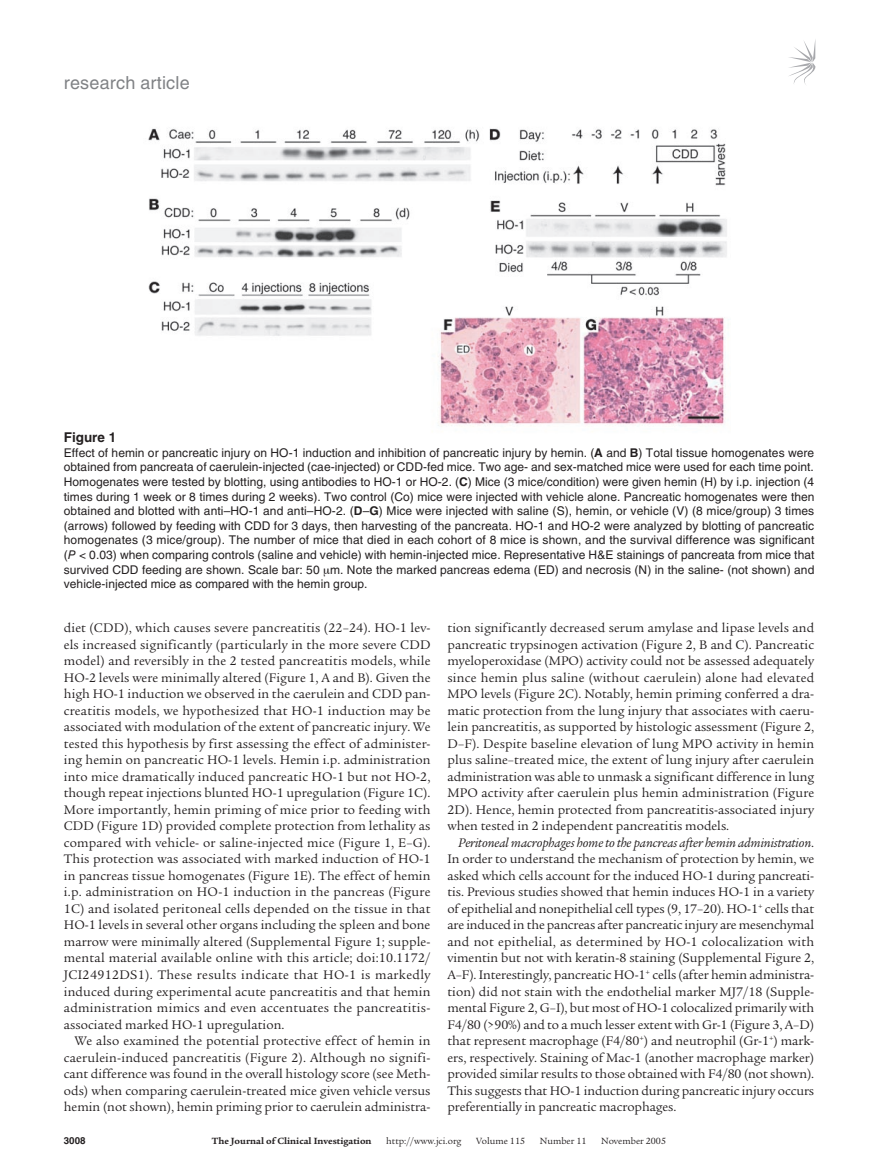
<style>
.page{position:relative;width:878px;height:1174px;background:#fff}
.page>*{position:absolute;margin:0;border:0;box-sizing:border-box;transform-origin:0 0}
.t1{font:18px "Helvetica LT Std";letter-spacing:.01em;color:#808285}
.t2{font:13.5px/16.5px "Legacy Serif Std";color:#231f20;text-align:justify}
.t3{font:700 13.5px "Helvetica LT Std";color:#231f20}
.t4{font:12px/14.7px "Helvetica LT Std";letter-spacing:.005em;color:#231f20;text-align:justify}
.t5{font:9.75px "Legacy Serif Std";color:#231f20}
.t6{font:700 9.75px "Legacy Serif Std";color:#231f20}
.t7{font:700 9.75px "Helvetica LT Std";color:#231f20}
.s1{font-weight:700}
.s2{font-style:italic}
</style>
<div class="page">
<svg style="left:789px;top:41px;width:26px;height:44px"></svg>
<img style="left:148px;top:128px;width:579px;height:299px">
<h1 class="t1" style="left:64px;top:72px;width:127px">research article</h1>
<p class="t3" style="left:64px;top:429px;width:54px">Figure 1</p>
<p class="t4" style="left:64px;top:445px;width:752px">Effect of hemin or pancreatic injury on HO-1 induction and inhibition of pancreatic injury by hemin. (<span class="s1">A</span> and <span class="s1">B</span>) Total tissue homogenates were obtained from pancreata of caerulein-injected (cae-injected) or CDD-fed mice. Two age- and sex-matched mice were used for each time point.<br>Homogenates were tested by blotting, using antibodies to HO-1 or HO-2. (<span class="s1">C</span>) Mice (3 mice/condition) were given hemin (H) by i.p. injection (4 times during 1 week or 8 times during 2 weeks). Two control (Co) mice were injected with vehicle alone. Pancreatic homogenates were then obtained and blotted with anti–HO-1 and anti–HO-2. (<span class="s1">D</span>–<span class="s1">G</span>) Mice were injected with saline (S), hemin, or vehicle (V) (8 mice/group) 3 times (arrows) followed by feeding with CDD for 3 days, then harvesting of the pancreata. HO-1 and HO-2 were analyzed by blotting of pancreatic homogenates (3 mice/group). The number of mice that died in each cohort of 8 mice is shown, and the survival difference was significant (<span class="s2">P</span> &lt; 0.03) when comparing controls (saline and vehicle) with hemin-injected mice. Representative H&amp;E stainings of pancreata from mice that survived CDD feeding are shown. Scale bar: 50 m. Note the marked pancreas edema (ED) and necrosis (N) in the saline- (not shown) and vehicle-injected mice as compared with the hemin group.</p>
<p class="t2" style="left:64px;top:620px;width:368px">diet (CDD), which causes severe pancreatitis (22–24). HO-1 lev&shy;els increased significantly (particularly in the more severe CDD model) and reversibly in the 2 tested pancreatitis models, while HO-2 levels were minimally altered (Figure 1, A and B). Given the high HO-1 induction we observed in the caerulein and CDD pan&shy;creatitis models, we hypothesized that HO-1 induction may be associated with modulation of the extent of pancreatic injury. We tested this hypothesis by first assessing the effect of administer&shy;ing hemin on pancreatic HO-1 levels. Hemin i.p. administration into mice dramatically induced pancreatic HO-1 but not HO-2, though repeat injections blunted HO-1 upregulation (Figure 1C).<br>More importantly, hemin priming of mice prior to feeding with CDD (Figure 1D) provided complete protection from lethality as compared with vehicle- or saline-injected mice (Figure 1, E–G).<br>This protection was associated with marked induction of HO-1 in pancreas tissue homogenates (Figure 1E). The effect of hemin i.p. administration on HO-1 induction in the pancreas (Figure 1C) and isolated peritoneal cells depended on the tissue in that HO-1 levels in several other organs including the spleen and bone marrow were minimally altered (Supplemental Figure 1; supple&shy;mental material available online with this article; doi:10.1172/ JCI24912DS1). These results indicate that HO-1 is markedly induced during experimental acute pancreatitis and that hemin administration mimics and even accentuates the pancreatitis&shy;associated marked HO-1 upregulation.</p>
<p class="t2" style="left:64px;top:1032px;width:368px;text-indent:11px">We also examined the potential protective effect of hemin in caerulein-induced pancreatitis (Figure 2). Although no signifi&shy;cant difference was found in the overall histology score (see Meth&shy;ods) when comparing caerulein-treated mice given vehicle versus hemin (not shown), hemin priming prior to caerulein administra-</p>
<p class="t2" style="left:447px;top:620px;width:368px">tion significantly decreased serum amylase and lipase levels and pancreatic trypsinogen activation (Figure 2, B and C). Pancreatic myeloperoxidase (MPO) activity could not be assessed adequately since hemin plus saline (without caerulein) alone had elevated MPO levels (Figure 2C). Notably, hemin priming conferred a dra&shy;matic protection from the lung injury that associates with caeru&shy;lein pancreatitis, as supported by histologic assessment (Figure 2, D–F). Despite baseline elevation of lung MPO activity in hemin plus saline–treated mice, the extent of lung injury after caerulein administration was able to unmask a significant difference in lung MPO activity after caerulein plus hemin administration (Figure 2D). Hence, hemin protected from pancreatitis-associated injury when tested in 2 independent pancreatitis models.</p>
<p class="t2" style="left:447px;top:834px;width:368px;text-indent:11px"><span class="s2">Peritoneal macrophages home to the pancreas after hemin administration</span>.<br>In order to understand the mechanism of protection by hemin, we asked which cells account for the induced HO-1 during pancreati&shy;tis. Previous studies showed that hemin induces HO-1 in a variety of epithelial and nonepithelial cell types (9, 17–20). HO-1<sup>+</sup> cells that are induced in the pancreas after pancreatic injury are mesenchymal and not epithelial, as determined by HO-1 colocalization with vimentin but not with keratin-8 staining (Supplemental Figure 2, A–F). Interestingly, pancreatic HO-1<sup>+</sup> cells (after hemin administra&shy;tion) did not stain with the endothelial marker MJ7/18 (Supple&shy;mental Figure 2, G–I), but most of HO-1 colocalized primarily with F4/80 (&gt;90%) and to a much lesser extent with Gr-1 (Figure 3, A–D) that represent macrophage (F4/80<sup>+</sup>) and neutrophil (Gr-1<sup>+</sup>) mark&shy;ers, respectively. Staining of Mac-1 (another macrophage marker) provided similar results to those obtained with F4/80 (not shown).<br>This suggests that HO-1 induction during pancreatic injury occurs preferentially in pancreatic macrophages.</p>
<p class="t7" style="left:64px;top:1134px;width:23px">3008</p>
<p class="t6" style="left:212px;top:1135px;width:161px">The Journal of Clinical Investigation</p>
<p class="t5" style="left:386px;top:1135px;width:77px">http://www.jci.org</p>
<p class="t5" style="left:476px;top:1135px;width:50px">Volume 115</p>
<p class="t5" style="left:540px;top:1135px;width:48px">Number 11</p>
<p class="t5" style="left:601px;top:1135px;width:66px">November 2005</p>
</div>
